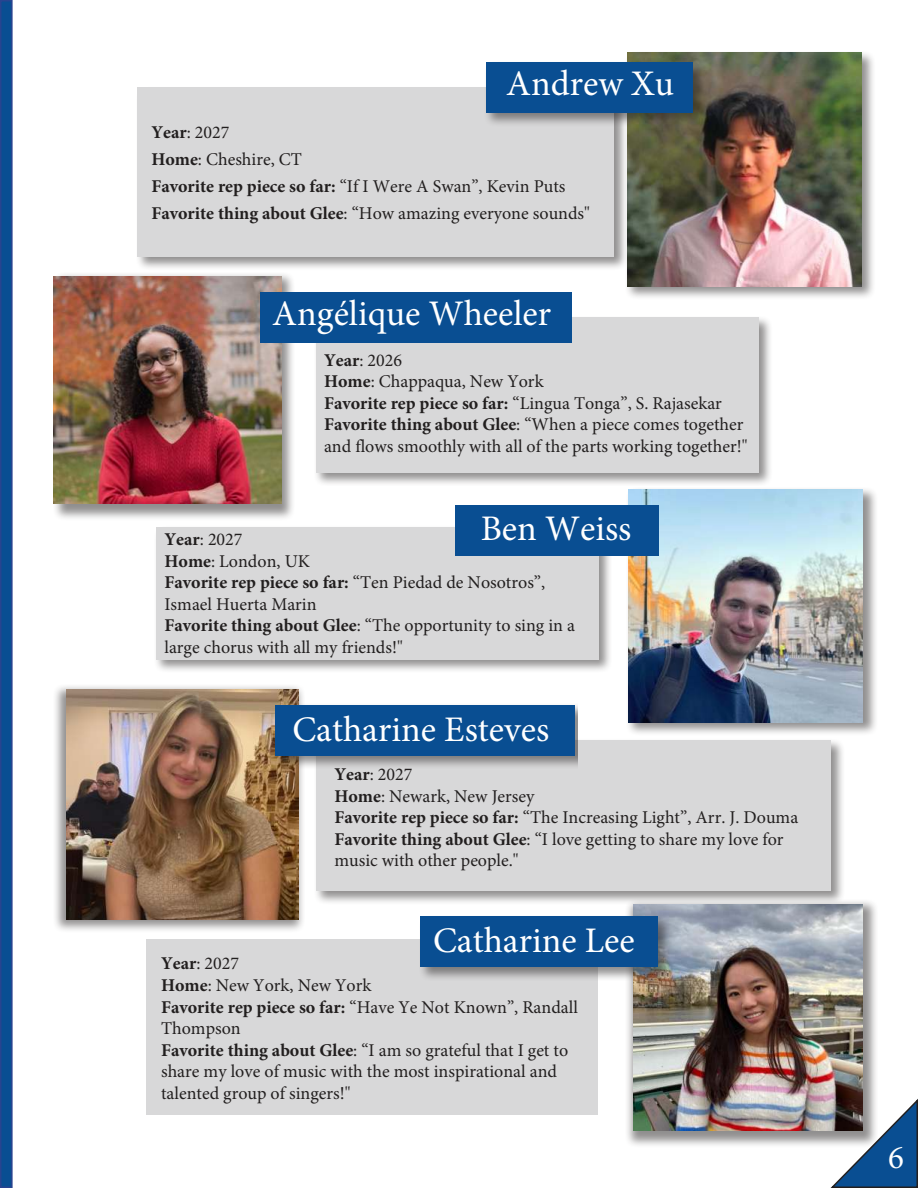
<style>
.page{position:relative;width:918px;height:1188px;background:#fff}
.page>*{position:absolute;margin:0;border:0;box-sizing:border-box;transform-origin:0 0}
.t1{font:36px "Minion Pro";color:#fff}
.t2{font:33px "Minion Pro";color:#fff}
.t3{font:18px/21.6px "Minion Pro";color:#221f1f}
.s1{font-weight:700}
</style>
<div class="page">
<div style="left:1px;top:1px;width:11px;height:1186px;background:#094e92"></div>
<div style="left:0;top:0;width:13px;height:1188px;border:2px solid #284490"></div>
<svg style="left:830px;top:1099px;width:88px;height:89px"></svg>
<div style="left:52px;top:271px;width:243px;height:250px;background:#221f1f;opacity:.5"></div>
<img style="left:54px;top:276px;width:227px;height:228px">
<div style="left:314px;top:315px;width:459px;height:172px;background:#221f1f;opacity:.5"></div>
<div style="left:316px;top:317px;width:443px;height:155px;background:#d8d8d9"></div>
<div style="left:260px;top:292px;width:311px;height:50px;background:#094e92"></div>
<div style="left:52px;top:683px;width:254px;height:250px;background:#221f1f;opacity:.5"></div>
<img style="left:67px;top:689px;width:232px;height:230px">
<div style="left:314px;top:738px;width:531px;height:167px;background:#221f1f;opacity:.5"></div>
<div style="left:316px;top:741px;width:515px;height:150px;background:#d8d8d9"></div>
<div style="left:273px;top:702px;width:305px;height:67px;background:#221f1f;opacity:.5"></div>
<div style="left:275px;top:705px;width:299px;height:50px;background:#094e92"></div>
<div style="left:626px;top:486px;width:252px;height:250px;background:#221f1f;opacity:.5"></div>
<img style="left:629px;top:489px;width:234px;height:233px">
<div style="left:154px;top:525px;width:459px;height:149px;background:#221f1f;opacity:.5"></div>
<div style="left:156px;top:527px;width:443px;height:133px;background:#d8d8d9"></div>
<div style="left:455px;top:505px;width:204px;height:50px;background:#094e92"></div>
<div style="left:624px;top:898px;width:254px;height:250px;background:#221f1f;opacity:.5"></div>
<img style="left:633px;top:905px;width:230px;height:226px">
<div style="left:146px;top:939px;width:451px;height:175px;background:#d8d8d9"></div>
<div style="left:418px;top:914px;width:254px;height:67px;background:#221f1f;opacity:.5"></div>
<div style="left:420px;top:917px;width:238px;height:50px;background:#094e92"></div>
<div style="left:624px;top:50px;width:253px;height:250px;background:#221f1f;opacity:.5"></div>
<img style="left:627px;top:52px;width:234px;height:234px">
<div style="left:135px;top:86px;width:494px;height:185px;background:#221f1f;opacity:.5"></div>
<div style="left:137px;top:88px;width:477px;height:169px;background:#d8d8d9"></div>
<div style="left:484px;top:60px;width:223px;height:67px;background:#221f1f;opacity:.5"></div>
<div style="left:486px;top:62px;width:206px;height:51px;background:#094e92"></div>
<h1 class="t1" style="left:506px;top:60px;width:169px">Andrew Xu</h1>
<p class="t3" style="left:151px;top:119px;width:440px;line-height:27px"><span class="s1">Year</span>: 2027<br><span class="s1">Home</span>: Cheshire, CT<br><span class="s1">Favorite rep piece so far:</span> “If I Were A Swan”, Kevin Puts <span class="s1">Favorite thing about Glee</span>: “How amazing everyone sounds"</p>
<h1 class="t1" style="left:272px;top:289px;width:280px">Angélique Wheeler</h1>
<p class="t3" style="left:324px;top:349px;width:425px"><span class="s1">Year</span>: 2026<br><span class="s1">Home</span>: Chappaqua, New York<br><span class="s1">Favorite rep piece so far:</span> “Lingua Tonga”, S. Rajasekar <span class="s1">Favorite thing about Glee</span>: “When a piece comes together and flows smoothly with all of the parts working together!"</p>
<h1 class="t1" style="left:481px;top:504px;width:152px">Ben Weiss</h1>
<p class="t3" style="left:165px;top:529px;width:412px"><span class="s1">Year</span>: 2027<br><span class="s1">Home</span>: London, UK<br><span class="s1">Favorite rep piece so far:</span> “Ten Piedad de Nosotros”,<br>Ismael Huerta Marin<br><span class="s1">Favorite thing about Glee</span>: “The opportunity to sing in a large chorus with all my friends!"</p>
<h1 class="t1" style="left:292px;top:705px;width:259px">Catharine Esteves</h1>
<p class="t3" style="left:334px;top:764px;width:465px"><span class="s1">Year</span>: 2027<br><span class="s1">Home</span>: Newark, New Jersey<br><span class="s1">Favorite rep piece so far:</span> “The Increasing Light”, Arr. J. Douma <span class="s1">Favorite thing about Glee</span>: “I love getting to share my love for music with other people."</p>
<h1 class="t1" style="left:433px;top:916px;width:203px">Catharine Lee</h1>
<p class="t3" style="left:161px;top:953px;width:418px"><span class="s1">Year</span>: 2027<br><span class="s1">Home</span>: New York, New York<br><span class="s1">Favorite rep piece so far:</span> “Have Ye Not Known”, Randall Thompson<br><span class="s1">Favorite thing about Glee</span>: “I am so grateful that I get to share my love of music with the most inspirational and talented group of singers!"</p>
<h2 class="t2" style="left:888px;top:1135px;width:17px">6</h2>
</div>
